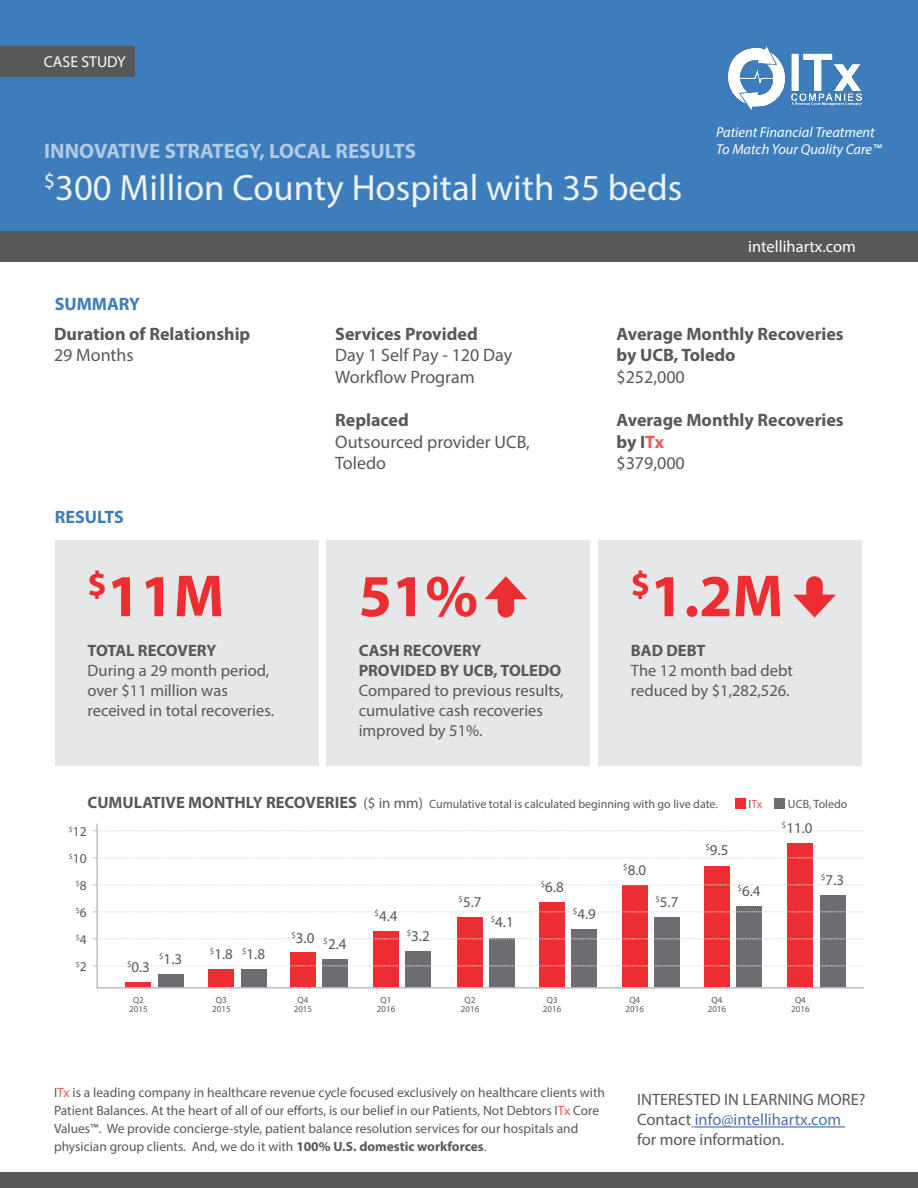
<style>
.page{position:relative;width:918px;height:1188px;background:#fff}
.page>*{position:absolute;margin:0;border:0;box-sizing:border-box;transform-origin:0 0}
.t1{font:700 60px "Myriad Pro";color:#ec2d31}
.t2{font:36.75px "Myriad Pro";color:#ecf2f8}
.t3{font:700 34.95px "Myriad Pro";color:#ec2d31}
.t4{font:700 21px "Myriad Pro";color:#b1cbe4}
.t5{font:700 18px/21.6px "Myriad Pro";color:#57585a}
.t6{font:18px/21.6px "Myriad Pro";color:#57585a}
.t7{font:700 18px "Myriad Pro";color:#3d7dbb}
.t8{font:16.5px/19.8px "Myriad Pro";color:#57585a}
.t9{font:700 16.5px/19.8px "Myriad Pro";color:#57585a}
.t10{font:16.5px "Myriad Pro";color:#fff}
.t11{font:15.75px "Myriad Pro";color:#fff}
.t12{font:15px "Myriad Pro";color:#57585a}
.t13{font:italic 14.4px/17.2px "Myriad Pro";color:#fff}
.t14{font:13.5px/18px "Myriad Pro";color:#57585a}
.t15{font:12px "Myriad Pro";color:#57585a}
.t16{font:12px "Myriad Pro";color:#f0575a}
.t17{font:9px "Myriad Pro";color:#57585a}
.t18{font:7.8px "Myriad Pro";color:#57585a}
.s1{color:#f0575a}
.s2{font-weight:700;font-size:16.5px}
.s3{font-size:15px}
.s4{color:#57585a}
.s5{font-size:13.5px}
.s6{font-weight:700}
.s7{color:#4d72ac}
</style>
<div class="page">
<div style="left:55px;top:540px;width:264px;height:225px;background:#e6e7e9"></div>
<div style="left:326px;top:540px;width:264px;height:225px;background:#e6e7e9"></div>
<div style="left:598px;top:540px;width:264px;height:225px;background:#e6e7e9"></div>
<div style="left:0;top:0;width:918px;height:238px;background:#3d7dbb"></div>
<hr style="left:695px;top:1127px;width:150px;height:1px;background:#175d9e">
<div style="left:0;top:231px;width:918px;height:30px;background:#57585a"></div>
<div style="left:0;top:1173px;width:918px;height:15px;background:#57585a"></div>
<div style="left:0;top:46px;width:135px;height:30px;background:#57585a"></div>
<img style="left:729px;top:47px;width:133px;height:62px">
<div style="left:498px;top:590px;width:16px;height:19px;background:#ec2d31"></div>
<svg style="left:485px;top:576px;width:42px;height:23px"></svg>
<div style="left:806px;top:584px;width:17px;height:20px;background:#ec2d31"></div>
<svg style="left:793px;top:595px;width:43px;height:23px"></svg>
<div style="left:126px;top:982px;width:25px;height:6px;background:#ec2d31"></div>
<div style="left:209px;top:970px;width:25px;height:18px;background:#ec2d31"></div>
<div style="left:290px;top:953px;width:26px;height:35px;background:#ec2d31"></div>
<div style="left:373px;top:932px;width:26px;height:56px;background:#ec2d31"></div>
<div style="left:458px;top:917px;width:25px;height:71px;background:#ec2d31"></div>
<div style="left:540px;top:902px;width:25px;height:86px;background:#ec2d31"></div>
<div style="left:622px;top:885px;width:25px;height:103px;background:#ec2d31"></div>
<div style="left:704px;top:866px;width:26px;height:122px;background:#ec2d31"></div>
<div style="left:788px;top:843px;width:25px;height:145px;background:#ec2d31"></div>
<div style="left:158px;top:975px;width:25px;height:13px;background:#6c6d70"></div>
<div style="left:241px;top:970px;width:25px;height:18px;background:#6c6d70"></div>
<div style="left:323px;top:960px;width:25px;height:28px;background:#6c6d70"></div>
<div style="left:406px;top:951px;width:25px;height:37px;background:#6c6d70"></div>
<div style="left:490px;top:938px;width:25px;height:50px;background:#6c6d70"></div>
<div style="left:572px;top:930px;width:25px;height:58px;background:#6c6d70"></div>
<div style="left:654px;top:917px;width:25px;height:71px;background:#6c6d70"></div>
<div style="left:737px;top:906px;width:25px;height:82px;background:#6c6d70"></div>
<div style="left:820px;top:895px;width:25px;height:93px;background:#6c6d70"></div>
<hr style="left:96px;top:824px;width:2px;height:165px;background:#bcbdc0">
<hr style="left:98px;top:987px;width:766px;height:2px;background:#bcbdc0">
<svg style="left:93px;top:966px;width:771px;height:1px"></svg>
<svg style="left:93px;top:939px;width:771px;height:1px"></svg>
<svg style="left:93px;top:912px;width:771px;height:1px"></svg>
<svg style="left:93px;top:885px;width:771px;height:1px"></svg>
<svg style="left:93px;top:858px;width:771px;height:1px"></svg>
<svg style="left:93px;top:831px;width:771px;height:1px"></svg>
<div style="left:735px;top:798px;width:11px;height:11px;background:#ec2d31"></div>
<div style="left:775px;top:798px;width:10px;height:11px;background:#6c6d70"></div>
<p class="t11" style="left:44px;top:52px;width:84px">CASE STUDY</p>
<p class="t4" style="left:44px;top:138px;width:373px">INNOVATIVE STRATEGY, LOCAL RESULTS</p>
<p class="t2" style="left:44px;top:165px;width:640px"><sup>$</sup>300 Million County Hospital with 35 beds</p>
<p class="t13" style="left:716px;top:123px;width:167px">Patient Financial Treatment<br>To Match Your Quality Care™</p>
<p class="t10" style="left:748px;top:236px;width:109px">intellihartx.com</p>
<p class="t7" style="left:55px;top:292px;width:87px">SUMMARY</p>
<p class="t5" style="left:54px;top:322px;width:198px">Duration of Relationship</p>
<p class="t6" style="left:54px;top:344px;width:81px">29 Months</p>
<p class="t7" style="left:55px;top:505px;width:71px">RESULTS</p>
<p class="t5" style="left:335px;top:322px;width:144px">Services Provided</p>
<p class="t6" style="left:335px;top:344px;width:178px">Day 1 Self Pay - 120 Day<br>Workflow Program</p>
<p class="t5" style="left:335px;top:409px;width:75px">Replaced</p>
<p class="t6" style="left:335px;top:431px;width:196px">Outsourced provider UCB,<br>Toledo</p>
<p class="t5" style="left:616px;top:322px;width:229px">Average Monthly Recoveries by UCB, Toledo</p>
<p class="t6" style="left:616px;top:366px;width:70px">$252,000</p>
<p class="t5" style="left:616px;top:409px;width:229px">Average Monthly Recoveries by I<span class="s1">Tx</span></p>
<p class="t6" style="left:616px;top:452px;width:70px">$379,000</p>
<p class="t1" style="left:88px;top:557px;width:138px"><sup>$</sup>11M</p>
<p class="t1" style="left:650px;top:557px;width:134px">1.2M</p>
<p class="t1" style="left:359px;top:557px;width:121px">51%</p>
<p class="t3" style="left:631px;top:562px;width:21px">$</p>
<p class="t9" style="left:88px;top:640px;width:130px">TOTAL RECOVERY</p>
<p class="t8" style="left:88px;top:661px;width:188px">During a 29 month period, over $11 million was received in total recoveries.</p>
<p class="t9" style="left:359px;top:640px;width:204px">CASH RECOVERY<br>PROVIDED BY UCB, TOLEDO</p>
<p class="t8" style="left:359px;top:680px;width:206px">Compared to previous results, cumulative cash recoveries improved by 51%.</p>
<p class="t9" style="left:631px;top:640px;width:76px">BAD DEBT</p>
<p class="t8" style="left:631px;top:661px;width:164px">The 12 month bad debt reduced by $1,282,526.</p>
<p class="t15" style="left:88px;top:796px;width:632px"><span class="s2">CUMULATIVE MONTHLY RECOVERIES</span> <span class="s3">($ in mm)</span> Cumulative total is calculated beginning with go live date.</p>
<p class="t16" style="left:749px;top:796px;width:15px"><span class="s4">I</span>Tx</p>
<p class="t15" style="left:788px;top:796px;width:61px">UCB, Toledo</p>
<p class="t14" style="left:69px;top:823px;width:19px"><sup>$</sup>12</p>
<p class="t12" style="left:782px;top:819px;width:32px"><sup>$</sup>11.0</p>
<p class="t14" style="left:69px;top:850px;width:19px"><sup>$</sup>10</p>
<p class="t18" style="left:76px;top:879px;width:12px">$<span class="s5">8</span></p>
<p class="t18" style="left:76px;top:906px;width:12px">$<span class="s5">6</span></p>
<p class="t12" style="left:375px;top:907px;width:24px"><sup>$</sup>4.4</p>
<p class="t12" style="left:459px;top:893px;width:24px"><sup>$</sup>5.7</p>
<p class="t12" style="left:491px;top:913px;width:24px"><sup>$</sup>4.1</p>
<p class="t12" style="left:541px;top:877px;width:24px"><sup>$</sup>6.8</p>
<p class="t12" style="left:573px;top:905px;width:24px"><sup>$</sup>4.9</p>
<p class="t12" style="left:623px;top:860px;width:24px"><sup>$</sup>8.0</p>
<p class="t12" style="left:655px;top:893px;width:24px"><sup>$</sup>5.7</p>
<p class="t12" style="left:705px;top:841px;width:24px"><sup>$</sup>9.5</p>
<p class="t12" style="left:738px;top:881px;width:24px"><sup>$</sup>6.4</p>
<p class="t12" style="left:821px;top:871px;width:24px"><sup>$</sup>7.3</p>
<p class="t18" style="left:76px;top:933px;width:12px">$<span class="s5">4</span></p>
<p class="t18" style="left:76px;top:960px;width:12px">$<span class="s5">2</span></p>
<p class="t12" style="left:127px;top:958px;width:24px"><sup>$</sup>0.3</p>
<p class="t12" style="left:210px;top:945px;width:24px"><sup>$</sup>1.8</p>
<p class="t12" style="left:159px;top:950px;width:24px"><sup>$</sup>1.3</p>
<p class="t12" style="left:242px;top:945px;width:24px"><sup>$</sup>1.8</p>
<p class="t12" style="left:291px;top:928px;width:24px"><sup>$</sup>3.0</p>
<p class="t12" style="left:324px;top:935px;width:24px"><sup>$</sup>2.4</p>
<p class="t12" style="left:407px;top:926px;width:24px"><sup>$</sup>3.2</p>
<p class="t17" style="left:133px;top:995px;width:12px">Q2</p>
<p class="t17" style="left:129px;top:1004px;width:20px">2015</p>
<p class="t17" style="left:216px;top:995px;width:12px">Q3</p>
<p class="t17" style="left:212px;top:1004px;width:20px">2015</p>
<p class="t17" style="left:298px;top:995px;width:12px">Q4</p>
<p class="t17" style="left:294px;top:1004px;width:20px">2015</p>
<p class="t17" style="left:381px;top:995px;width:12px">Q1</p>
<p class="t17" style="left:377px;top:1004px;width:20px">2016</p>
<p class="t17" style="left:465px;top:995px;width:12px">Q2</p>
<p class="t17" style="left:461px;top:1004px;width:20px">2016</p>
<p class="t17" style="left:547px;top:995px;width:12px">Q3</p>
<p class="t17" style="left:543px;top:1004px;width:20px">2016</p>
<p class="t17" style="left:629px;top:995px;width:12px">Q4</p>
<p class="t17" style="left:626px;top:1004px;width:20px">2016</p>
<p class="t17" style="left:712px;top:995px;width:12px">Q4</p>
<p class="t17" style="left:708px;top:1004px;width:20px">2016</p>
<p class="t17" style="left:795px;top:995px;width:12px">Q4</p>
<p class="t17" style="left:791px;top:1004px;width:20px">2016</p>
<p class="t14" style="left:54px;top:1083px;width:552px">I<span class="s1">Tx</span> is a leading company in healthcare revenue cycle focused exclusively on healthcare clients with Patient Balances. At the heart of all of our efforts, is our belief in our Patients, Not Debtors I<span class="s1">Tx</span> Core Values™. We provide concierge-style, patient balance resolution services for our hospitals and physician group clients. And, we do it with <span class="s6">100% U.S. domestic workforces</span>.</p>
<p class="t8" style="left:637px;top:1090px;width:230px">INTERESTED IN LEARNING MORE?</p>
<p class="t8" style="left:637px;top:1110px;width:206px">Contact <span class="s7">info@intellihartx.com </span>for more information.</p>
</div>
